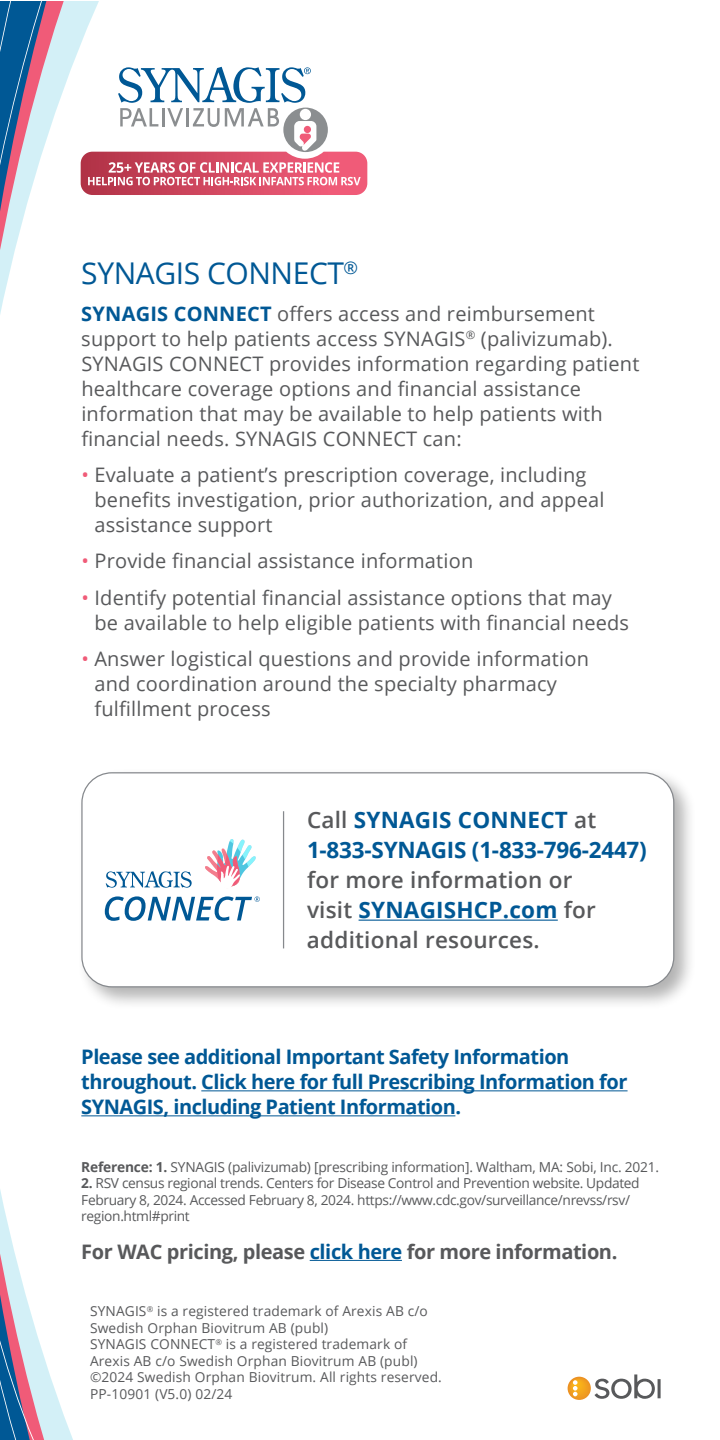
<style>
.page{position:relative;width:720px;height:1440px;background:#fff}
.page>*{position:absolute;margin:0;border:0;box-sizing:border-box;transform-origin:0 0}
.t1{font:30px "Open Sans";letter-spacing:-.015em;color:#005895}
.t2{font:600 22.5px/30px "Open Sans";letter-spacing:.01em;color:#58595b}
.t3{font:700 22.5px/30px "Open Sans";letter-spacing:-.01em;color:#005895}
.t4{font:20px/25px "Open Sans";letter-spacing:.01em;color:#58595b}
.t5{font:700 20px/25px "Open Sans";letter-spacing:-.025em;color:#005895}
.t6{font:700 20px "Open Sans";letter-spacing:-.02em;color:#58595b}
.t7{font:13.75px/16.5px "Open Sans";letter-spacing:-.015em;color:#58595b}
.t8{font:13.75px/16.5px "Open Sans";letter-spacing:.01em;color:#58595b}
.s1{font-weight:700;color:#005895}
.s2{color:#f05b78}
.s3{font-weight:600;color:#58595b}
.s4{font-weight:700}
.s5{color:#005895}
</style>
<div class="page">
<svg style="left:568px;top:1374px;width:87px;height:26px"></svg>
<hr style="left:658px;top:1379px;width:3px;height:19px;background:#58595b">
<hr style="left:201px;top:1090px;width:427px;height:1px;background:#005895">
<hr style="left:81px;top:1115px;width:374px;height:1px;background:#005895">
<hr style="left:310px;top:1260px;width:92px;height:1px;background:#005895">
<svg style="left:0;top:1px;width:116px;height:1439px"></svg>
<div style="left:76px;top:768px;width:621px;height:242px;background:#000;opacity:.3"></div>
<div style="left:82px;top:773px;width:592px;height:214px;background:#fff;border-radius:30px"></div>
<div style="left:81px;top:772px;width:593px;height:215px;border:1px solid #86898d;border-radius:30px"></div>
<hr style="left:283px;top:811px;width:1px;height:137px;background:#86898d">
<hr style="left:359px;top:920px;width:199px;height:1px;background:#005895">
<svg style="left:205px;top:839px;width:51px;height:48px"></svg>
<svg style="left:106px;top:871px;width:86px;height:17px"></svg>
<svg style="left:105px;top:896px;width:155px;height:25px"></svg>
<svg style="left:81px;top:67px;width:286px;height:128px"></svg>
<h1 class="t1" style="left:81px;top:252px;width:278px">SYNAGIS CONNECT<sup>®</sup></h1>
<p class="t4" style="left:81px;top:301px;width:560px"><span class="s1">SYNAGIS CONNECT</span> offers access and reimbursement support to help patients access SYNAGIS<sup>®</sup> (palivizumab).<br>SYNAGIS CONNECT provides information regarding patient healthcare coverage options and financial assistance information that may be available to help patients with financial needs. SYNAGIS CONNECT can:</p>
<p class="t4" style="left:94px;top:462px;width:512px;text-indent:-13px"><span class="s2">•</span> Evaluate a patient’s prescription coverage, including benefits investigation, prior authorization, and appeal assistance support</p>
<p class="t4" style="left:81px;top:548px;width:394px"><span class="s2">•</span> Provide financial assistance information</p>
<p class="t4" style="left:94px;top:584px;width:536px;text-indent:-13px"><span class="s2">•</span> Identify potential financial assistance options that may be available to help eligible patients with financial needs</p>
<p class="t4" style="left:94px;top:646px;width:496px;text-indent:-13px"><span class="s2">•</span> Answer logistical questions and provide information and coordination around the specialty pharmacy fulfillment process</p>
<p class="t3" style="left:307px;top:805px;width:341px"><span class="s3">Call</span> SYNAGIS CONNECT <span class="s3">at<br></span>1-833-SYNAGIS (1-833-796-2447)</p>
<p class="t2" style="left:307px;top:865px;width:290px">for more information or visit <span class="s1">SYNAGISHCP.com</span> for additional resources.</p>
<p class="t5" style="left:81px;top:1044px;width:548px">Please see additional Important Safety Information throughout. Click here for full Prescribing Information for<br>SYNAGIS, including Patient Information.</p>
<p class="t7" style="left:81px;top:1158px;width:579px"><span class="s4">Reference: 1.</span> SYNAGIS (palivizumab) [prescribing information]. Waltham, MA: Sobi, Inc. 2021.</p>
<p class="t7" style="left:81px;top:1175px;width:560px"><span class="s4">2.</span> RSV census regional trends. Centers for Disease Control and Prevention website. Updated<br>February 8, 2024. Accessed February 8, 2024. https://www.cdc.gov/surveillance/nrevss/rsv/ region.html#print</p>
<p class="t6" style="left:81px;top:1238px;width:538px">For WAC pricing, please <span class="s5">click here</span> for more information.</p>
<p class="t8" style="left:90px;top:1303px;width:353px">SYNAGIS<sup>®</sup> is a registered trademark of Arexis AB c/o Swedish Orphan Biovitrum AB (publ)<br>SYNAGIS CONNECT<sup>®</sup> is a registered trademark of Arexis AB c/o Swedish Orphan Biovitrum AB (publ) ©2024 Swedish Orphan Biovitrum. All rights reserved.<br>PP-10901 (V5.0) 02/24</p>
</div>
